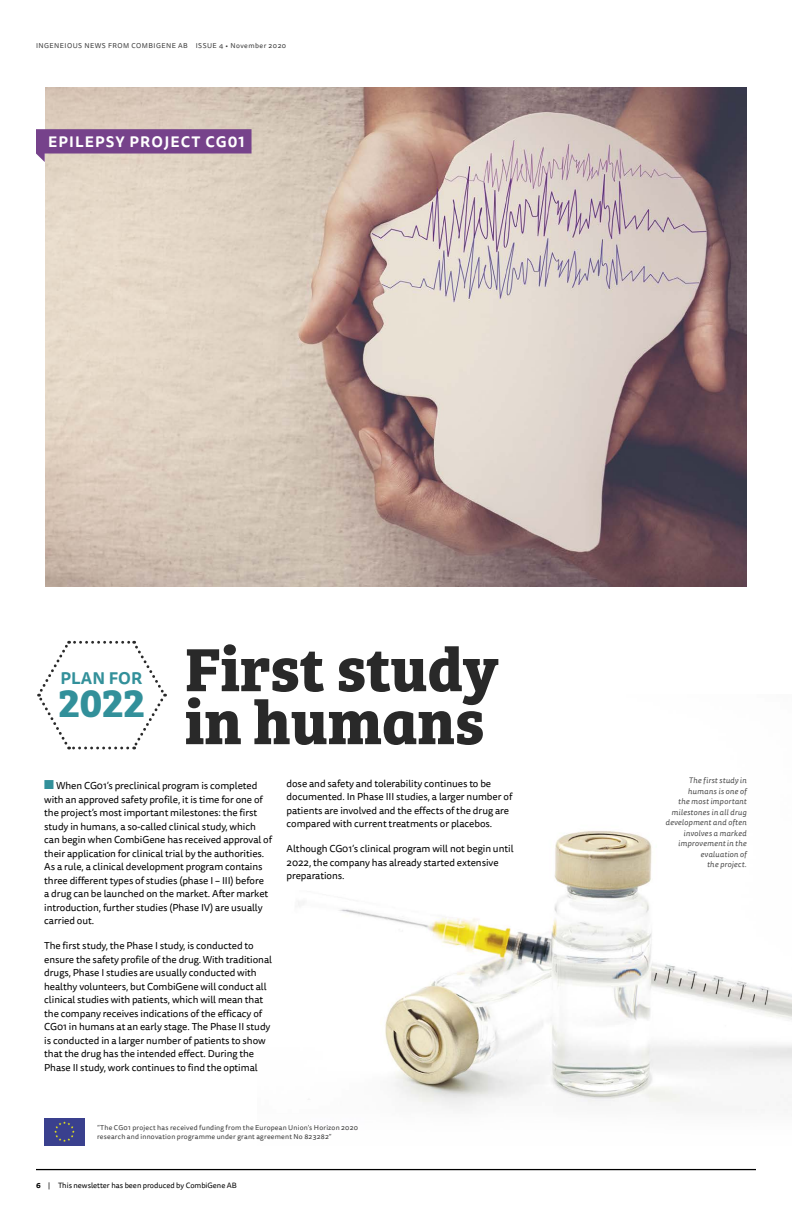
<style>
.page{position:relative;width:792px;height:1224px;background:#fff}
.page>*{position:absolute;margin:0;border:0;box-sizing:border-box;transform-origin:0 0}
.t1{font:700 63px/53px "Bree Serif";color:#292929}
.t2{font:700 41px "Bree Serif";color:#32909a}
.t3{font:700 16.5px "Tisa Sans Pro";letter-spacing:.01em;color:#32909a}
.t4{font:700 14.9px "Tisa Sans Pro";letter-spacing:.075em;color:#fff}
.t5{font:10px/13.5px "Tisa Sans Pro";letter-spacing:-.005em;color:#000}
.t6{font:italic 8px/10.5px "Tisa Sans Pro";letter-spacing:.03em;color:#484848;text-align:right}
.t7{font:7.6px "Tisa Sans Pro";color:#000}
.t8{font:7px/9px "Tisa Sans Pro";letter-spacing:.03em;color:#393939}
.t9{font:7px "Tisa Sans Pro";letter-spacing:.065em;color:#393939}
.s1{color:#32909a}
.s2{font-weight:700}
</style>
<div class="page">
<img style="left:298px;top:831px;width:494px;height:280px">
<img style="left:45px;top:88px;width:702px;height:499px">
<svg style="left:37px;top:641px;width:130px;height:109px"></svg>
<svg style="left:36px;top:129px;width:216px;height:33px;background:#916799"></svg>
<div style="left:44px;top:1118px;width:41px;height:27px;background:#3a408e"></div>
<svg style="left:54px;top:1121px;width:21px;height:21px"></svg>
<hr style="left:36px;top:1169px;width:720px;height:1px;background:#000">
<p class="t9" style="left:36px;top:41px;width:252px">INGENEIOUS NEWS FROM COMBIGENE AB ISSUE 4 • November 2020</p>
<h3 class="t4" style="left:48px;top:131px;width:198px">EPILEPSY PROJECT CG01</h3>
<h3 class="t3" style="left:61px;top:666px;width:84px">PLAN FOR</h3>
<h2 class="t2" style="left:59px;top:670px;width:87px">2022</h2>
<h1 class="t1" style="left:185px;top:639px;width:315px">First study in humans</h1>
<p class="t5" style="left:44px;top:779px;width:229px"><span class="s1">■</span> When CG01’s preclinical program is completed with an approved safety profile, it is time for one of the project’s most important milestones: the first study in humans, a so-called clinical study, which can begin when CombiGene has received approval of their application for clinical trial by the authorities.<br>As a rule, a clinical development program contains three different types of studies (phase I – III) before<br>a drug can be launched on the market. After market introduction, further studies (Phase IV) are usually carried out.</p>
<p class="t5" style="left:44px;top:939px;width:229px">The first study, the Phase I study, is conducted to ensure the safety profile of the drug. With traditional drugs, Phase I studies are usually conducted with healthy volunteers, but CombiGene will conduct all clinical studies with patients, which will mean that the company receives indications of the efficacy of CG01 in humans at an early stage. The Phase II study is conducted in a larger number of patients to show that the drug has the intended effect. During the Phase II study, work continues to find the optimal</p>
<p class="t5" style="left:287px;top:777px;width:227px">dose and safety and tolerability continues to be documented. In Phase III studies, a larger number of patients are involved and the effects of the drug are compared with current treatments or placebos.</p>
<p class="t5" style="left:287px;top:842px;width:228px">Although CG01’s clinical program will not begin until<br>2022, the company has already started extensive preparations.</p>
<p class="t8" style="left:97px;top:1123px;width:263px">“The CG01 project has received funding from the European Union’s Horizon 2020 research and innovation programme under grant agreement No 823282”</p>
<p class="t7" style="left:36px;top:1180px;width:202px"><span class="s2">6</span> | This newsletter has been produced by CombiGene AB</p>
<p class="t6" style="left:665px;top:775px;width:83px">The first study in humans is one of<br>the most important milestones in all drug development and often involves a marked improvement in the evaluation of<br>the project.</p>
</div>
